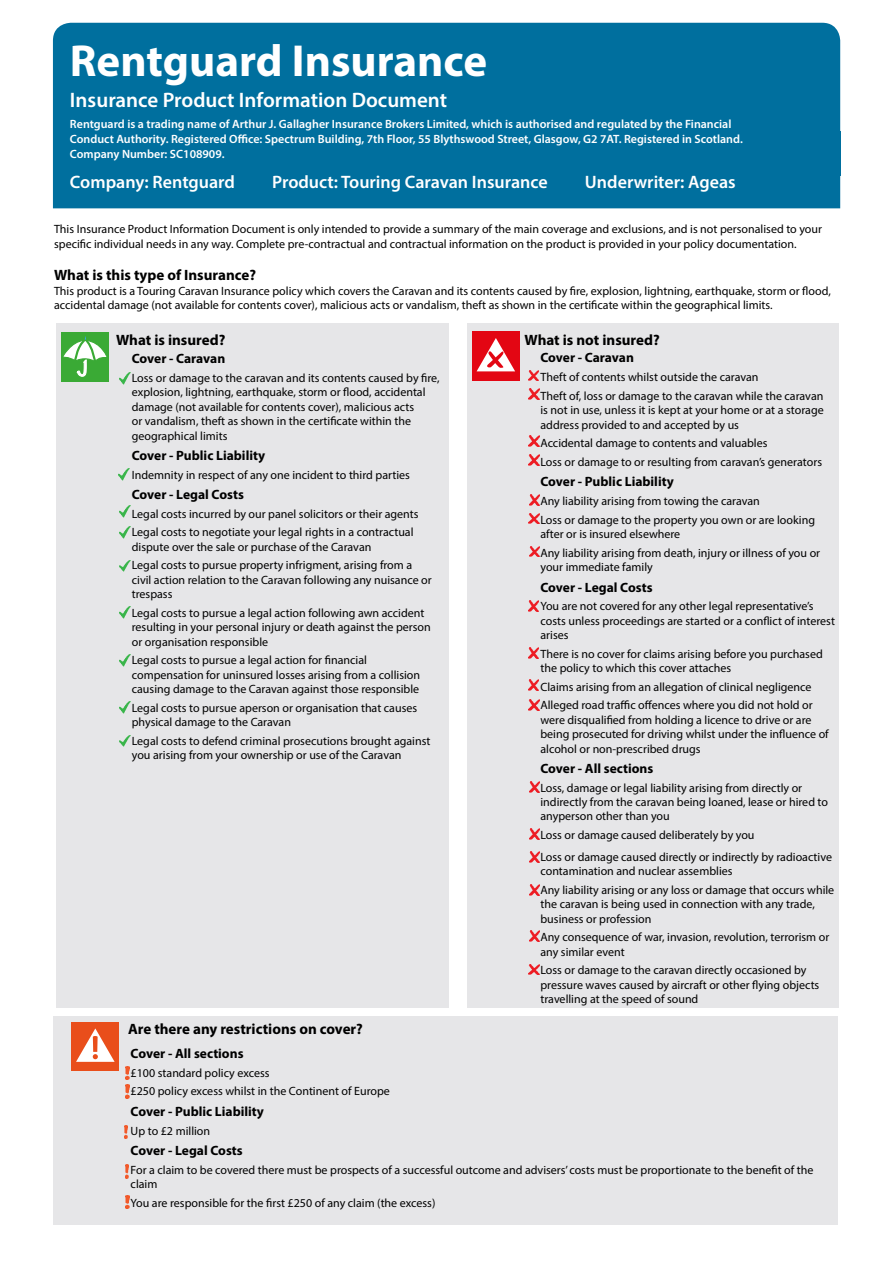
<style>
.page{position:relative;width:893px;height:1263px;background:#fff}
.page>*{position:absolute;margin:0;border:0;box-sizing:border-box;transform-origin:0 0}
.t1{font:700 45px "Myriad Pro";color:#fff}
.t2{font:600 21px "Myriad Pro";color:#fff}
.t3{font:600 18px "Myriad Pro";color:#fff}
.t4{font:700 15px "Myriad Pro";color:#000}
.t5{font:700 13.5px "Myriad Pro";color:#000}
.t6{font:12px/14.4px "Myriad Pro";color:#000}
.t7{font:600 12px/15px "Myriad Pro";color:#fff}
</style>
<div class="page">
<div style="left:56px;top:324px;width:393px;height:684px;background:#e6e6e8"></div>
<div style="left:468px;top:324px;width:371px;height:684px;background:#e6e6e8"></div>
<svg style="left:528px;top:680px;width:11px;height:11px"></svg>
<svg style="left:120px;top:372px;width:10px;height:12px"></svg>
<svg style="left:119px;top:469px;width:11px;height:11px"></svg>
<svg style="left:120px;top:527px;width:11px;height:12px"></svg>
<svg style="left:120px;top:506px;width:11px;height:11px"></svg>
<svg style="left:120px;top:560px;width:11px;height:12px"></svg>
<div style="left:61px;top:332px;width:47px;height:49px;background:#3aaa35"></div>
<svg style="left:63px;top:336px;width:44px;height:41px"></svg>
<div style="left:472px;top:331px;width:47px;height:50px;background:#e30613"></div>
<svg style="left:477px;top:338px;width:38px;height:33px"></svg>
<svg style="left:528px;top:370px;width:11px;height:11px"></svg>
<svg style="left:529px;top:389px;width:10px;height:11px"></svg>
<svg style="left:529px;top:546px;width:11px;height:11px"></svg>
<svg style="left:528px;top:648px;width:11px;height:10px"></svg>
<svg style="left:528px;top:600px;width:11px;height:11px"></svg>
<svg style="left:120px;top:654px;width:11px;height:12px"></svg>
<svg style="left:120px;top:607px;width:11px;height:12px"></svg>
<svg style="left:120px;top:702px;width:11px;height:12px"></svg>
<svg style="left:120px;top:735px;width:11px;height:12px"></svg>
<svg style="left:529px;top:699px;width:10px;height:11px"></svg>
<div style="left:53px;top:1016px;width:785px;height:209px;background:#e6e6e8"></div>
<div style="left:72px;top:1022px;width:47px;height:49px;background:#e94e1b"></div>
<svg style="left:76px;top:1028px;width:39px;height:34px"></svg>
<img style="left:126px;top:1066px;width:3px;height:14px">
<svg style="left:126px;top:1085px;width:3px;height:13px"></svg>
<img style="left:124px;top:1125px;width:4px;height:14px">
<svg style="left:529px;top:435px;width:10px;height:11px"></svg>
<svg style="left:529px;top:454px;width:10px;height:11px"></svg>
<svg style="left:529px;top:494px;width:11px;height:11px"></svg>
<svg style="left:529px;top:513px;width:10px;height:11px"></svg>
<svg style="left:529px;top:781px;width:11px;height:11px"></svg>
<svg style="left:529px;top:828px;width:11px;height:11px"></svg>
<svg style="left:529px;top:851px;width:11px;height:11px"></svg>
<svg style="left:529px;top:884px;width:11px;height:11px"></svg>
<svg style="left:529px;top:930px;width:11px;height:11px"></svg>
<svg style="left:529px;top:964px;width:10px;height:11px"></svg>
<svg style="left:125px;top:1165px;width:4px;height:13px"></svg>
<img style="left:126px;top:1195px;width:3px;height:14px">
<div style="left:53px;top:23px;width:787px;height:185px;background:#006f9e"></div>
<h1 class="t1" style="left:70px;top:31px;width:419px">Rentguard Insurance</h1>
<h2 class="t2" style="left:70px;top:87px;width:379px">Insurance Product Information Document</h2>
<p class="t7" style="left:70px;top:117px;width:674px">Rentguard is a trading name of Arthur J. Gallagher Insurance Brokers Limited, which is authorised and regulated by the Financial<br>Conduct Authority. Registered Office: Spectrum Building, 7th Floor, 55 Blythswood Street, Glasgow, G2 7AT. Registered in Scotland.<br>Company Number: SC108909.</p>
<h3 class="t3" style="left:70px;top:171px;width:167px">Company: Rentguard</h3>
<h3 class="t3" style="left:272px;top:171px;width:277px">Product: Touring Caravan Insurance</h3>
<h3 class="t3" style="left:585px;top:171px;width:152px">Underwriter: Ageas</h3>
<p class="t6" style="left:54px;top:222px;width:769px">This Insurance Product Information Document is only intended to provide a summary of the main coverage and exclusions, and is not personalised to your specific individual needs in any way. Complete pre-contractual and contractual information on the product is provided in your policy documentation.</p>
<p class="t4" style="left:54px;top:265px;width:203px">What is this type of Insurance?</p>
<p class="t6" style="left:54px;top:283px;width:778px">This product is a Touring Caravan Insurance policy which covers the Caravan and its contents caused by fire, explosion, lightning, earthquake, storm or flood, accidental damage (not available for contents cover), malicious acts or vandalism, theft as shown in the certificate within the geographical limits.</p>
<p class="t4" style="left:116px;top:330px;width:111px">What is insured?</p>
<p class="t5" style="left:132px;top:350px;width:95px">Cover - Caravan</p>
<p class="t6" style="left:132px;top:370px;width:309px">Loss or damage to the caravan and its contents caused by fire, explosion, lightning, earthquake, storm or flood, accidental damage (not available for contents cover), malicious acts<br>or vandalism, theft as shown in the certificate within the geographical limits</p>
<p class="t5" style="left:132px;top:447px;width:135px">Cover - Public Liability</p>
<p class="t6" style="left:132px;top:467px;width:280px">Indemnity in respect of any one incident to third parties</p>
<p class="t5" style="left:132px;top:486px;width:114px">Cover - Legal Costs</p>
<p class="t6" style="left:132px;top:504px;width:288px;line-height:18.6px">Legal costs incurred by our panel solicitors or their agents<br>Legal costs to negotiate your legal rights in a contractual</p>
<p class="t6" style="left:132px;top:537px;width:282px;line-height:18.6px">dispute over the sale or purchase of the Caravan<br>Legal costs to pursue property infrigment, arising from a</p>
<p class="t6" style="left:132px;top:572px;width:301px">civil action relation to the Caravan following any nuisance or trespass</p>
<p class="t6" style="left:132px;top:605px;width:300px">Legal costs to pursue a legal action following awn accident resulting in your personal injury or death against the person or organisation responsible</p>
<p class="t6" style="left:132px;top:653px;width:290px">Legal costs to pursue a legal action for financial compensation for uninsured losses arising from a collision causing damage to the Caravan against those responsible</p>
<p class="t6" style="left:132px;top:700px;width:287px">Legal costs to pursue aperson or organisation that causes physical damage to the Caravan</p>
<p class="t6" style="left:132px;top:733px;width:300px">Legal costs to defend criminal prosecutions brought against you arising from your ownership or use of the Caravan</p>
<p class="t4" style="left:524px;top:330px;width:137px">What is not insured?</p>
<p class="t5" style="left:540px;top:349px;width:95px">Cover - Caravan</p>
<p class="t6" style="left:540px;top:368px;width:284px;line-height:18.6px">Theft of contents whilst outside the caravan<br>Theft of, loss or damage to the caravan while the caravan</p>
<p class="t6" style="left:540px;top:403px;width:285px">is not in use, unless it is kept at your home or at a storage address provided to and accepted by us</p>
<p class="t6" style="left:540px;top:434px;width:283px;line-height:18.6px">Accidental damage to contents and valuables<br>Loss or damage to or resulting from caravan’s generators</p>
<p class="t5" style="left:540px;top:473px;width:135px">Cover - Public Liability</p>
<p class="t6" style="left:540px;top:491px;width:276px;line-height:18.6px">Any liability arising from towing the caravan<br>Loss or damage to the property you own or are looking</p>
<p class="t6" style="left:540px;top:524px;width:281px;line-height:18.6px">after or is insured elsewhere<br>Any liability arising from death, injury or illness of you or</p>
<p class="t6" style="left:540px;top:560px;width:114px">your immediate family</p>
<p class="t5" style="left:540px;top:578px;width:114px">Cover - Legal Costs</p>
<p class="t6" style="left:540px;top:599px;width:296px">You are not covered for any other legal representative’s costs unless proceedings are started or a conflict of interest arises</p>
<p class="t6" style="left:540px;top:646px;width:284px">There is no cover for claims arising before you purchased the policy to which this cover attaches</p>
<p class="t6" style="left:540px;top:677px;width:274px;line-height:18.6px">Claims arising from an allegation of clinical negligence<br>Alleged road traffic offences where you did not hold or</p>
<p class="t6" style="left:540px;top:712px;width:290px">were disqualified from holding a licence to drive or are being prosecuted for driving whilst under the influence of alcohol or non-prescribed drugs</p>
<p class="t5" style="left:540px;top:760px;width:114px">Cover - All sections</p>
<p class="t6" style="left:540px;top:780px;width:289px">Loss, damage or legal liability arising from directly or indirectly from the caravan being loaned, lease or hired to anyperson other than you</p>
<p class="t6" style="left:540px;top:824px;width:293px;line-height:21.6px">Loss or damage caused deliberately by you<br>Loss or damage caused directly or indirectly by radioactive</p>
<p class="t6" style="left:540px;top:862px;width:295px;line-height:18.6px">contamination and nuclear assemblies<br>Any liability arising or any loss or damage that occurs while</p>
<p class="t6" style="left:540px;top:897px;width:276px">the caravan is being used in connection with any trade, business or profession</p>
<p class="t6" style="left:540px;top:930px;width:290px">Any consequence of war, invasion, revolution, terrorism or any similar event</p>
<p class="t6" style="left:540px;top:963px;width:280px">Loss or damage to the caravan directly occasioned by pressure waves caused by aircraft or other flying objects travelling at the speed of sound</p>
<p class="t4" style="left:128px;top:1019px;width:236px">Are there any restrictions on cover?</p>
<p class="t5" style="left:131px;top:1045px;width:114px">Cover - All sections</p>
<p class="t6" style="left:131px;top:1063px;width:261px;line-height:18.6px">£100 standard policy excess<br>£250 policy excess whilst in the Continent of Europe</p>
<p class="t5" style="left:131px;top:1102px;width:135px">Cover - Public Liability</p>
<p class="t6" style="left:131px;top:1123px;width:81px">Up to £2 million</p>
<p class="t5" style="left:131px;top:1142px;width:114px">Cover - Legal Costs</p>
<p class="t6" style="left:131px;top:1162px;width:684px">For a claim to be covered there must be prospects of a successful outcome and advisers’ costs must be proportionate to the benefit of the claim</p>
<p class="t6" style="left:131px;top:1195px;width:306px">You are responsible for the first £250 of any claim (the excess)</p>
</div>
